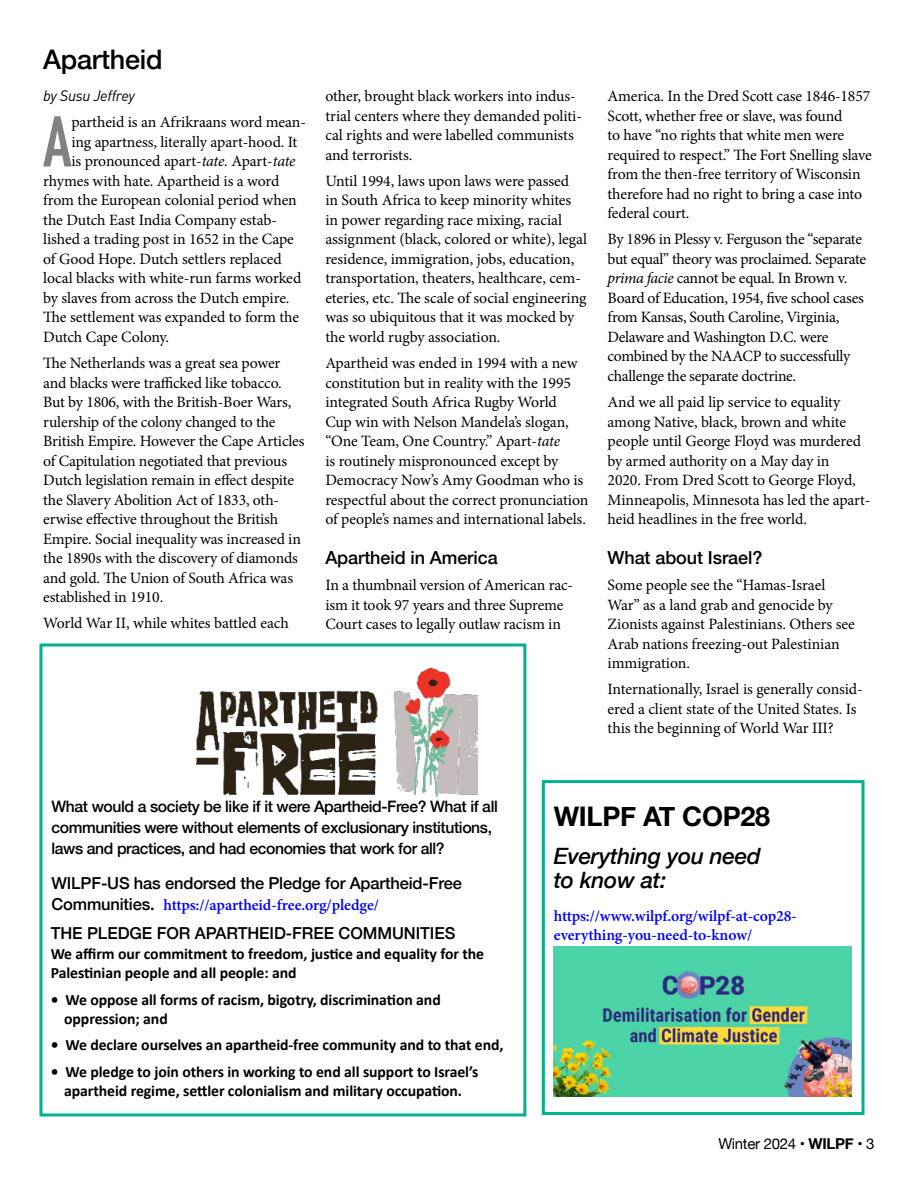
<style>
.page{position:relative;width:918px;height:1188px;background:#fff}
.page>*{position:absolute;margin:0;border:0;box-sizing:border-box;transform-origin:0 0}
.t1{font:700 70.5px "DIN Condensed";color:#808285}
.t2{font:700 27px "Helvetica Neue";letter-spacing:-.01em;color:#000}
.t3{font:500 27px "Helvetica Neue";letter-spacing:-.01em;color:#000}
.t4{font:italic 500 22.5px/24px "Helvetica Neue";letter-spacing:-.01em;color:#000}
.t5{font:500 18px "Helvetica Neue";letter-spacing:-.005em;color:#000}
.t6{font:500 16.5px "Helvetica Neue";letter-spacing:-.01em;color:#000}
.t7{font:15.75px/19.5px "Minion Pro";letter-spacing:-.01em;color:#000}
.t8{font:700 15.75px/19.5px "Calibri";letter-spacing:-.005em;color:#000}
.t9{font:500 15.75px/21px "Helvetica Neue";letter-spacing:-.025em;color:#000}
.t10{font:600 15.75px/19.5px "Minion Pro";letter-spacing:-.005em;color:#00f}
.t11{font:15px "Helvetica Neue";letter-spacing:-.02em;color:#000}
.t12{font:italic 15px "DINOT";letter-spacing:-.02em;color:#000}
.s1{font-style:italic}
.s2{font-family:"Helvetica Neue";font-weight:500;font-size:16.5px;color:#000}
.s3{font-weight:700}
</style>
<div class="page">
<img style="left:197px;top:669px;width:281px;height:128px">
<img style="left:554px;top:947px;width:298px;height:150px">
<div style="left:542px;top:780px;width:323px;height:335px;border:3px solid #00b38c"></div>
<div style="left:39px;top:644px;width:487px;height:472px;border:3px solid #00b38c"></div>
<h2 class="t3" style="left:43px;top:38px;width:121px">Apartheid</h2>
<p class="t12" style="left:43px;top:86px;width:93px">by Susu Jeffrey</p>
<h1 class="t1" style="left:43px;top:94px;width:30px">A</h1>
<p class="t7" style="left:71px;top:113px;width:236px">partheid is an Afrikraans word mean-</p>
<p class="t7" style="left:71px;top:132px;width:227px">ing apartness, literally apart-hood. It</p>
<p class="t7" style="left:71px;top:152px;width:226px">is pronounced apart-<span class="s1">tate.</span> Apart-<span class="s1">tate</span></p>
<p class="t7" style="left:43px;top:171px;width:238px">rhymes with hate. Apartheid is a word</p>
<p class="t7" style="left:43px;top:191px;width:255px">from the European colonial period when</p>
<p class="t7" style="left:43px;top:210px;width:235px">the Dutch East India Company estab-</p>
<p class="t7" style="left:43px;top:230px;width:252px">lished a trading post in 1652 in the Cape</p>
<p class="t7" style="left:43px;top:249px;width:240px">of Good Hope. Dutch settlers replaced</p>
<p class="t7" style="left:43px;top:269px;width:260px">local blacks with white-run farms worked</p>
<p class="t7" style="left:43px;top:288px;width:248px">by slaves from across the Dutch empire.</p>
<p class="t7" style="left:43px;top:308px;width:258px">The settlement was expanded to form the</p>
<p class="t7" style="left:43px;top:327px;width:128px">Dutch Cape Colony.</p>
<p class="t7" style="left:43px;top:354px;width:263px">The Netherlands was a great sea power and blacks were trafficked like tobacco.<br>But by 1806, with the British-Boer Wars, rulership of the colony changed to the British Empire. However the Cape Articles of Capitulation negotiated that previous Dutch legislation remain in effect despite the Slavery Abolition Act of 1833, oth&shy;erwise effective throughout the British Empire. Social inequality was increased in the 1890s with the discovery of diamonds and gold. The Union of South Africa was established in 1910.</p>
<p class="t7" style="left:43px;top:614px;width:247px">World War II, while whites battled each</p>
<p class="t7" style="left:325px;top:86px;width:258px">other, brought black workers into indus&shy;trial centers where they demanded politi&shy;cal rights and were labelled communists and terrorists.</p>
<p class="t7" style="left:325px;top:171px;width:263px">Until 1994, laws upon laws were passed<br>in South Africa to keep minority whites in power regarding race mixing, racial assignment (black, colored or white), legal residence, immigration, jobs, education, transportation, theaters, healthcare, cem&shy;eteries, etc. The scale of social engineering was so ubiquitous that it was mocked by the world rugby association.</p>
<p class="t7" style="left:325px;top:353px;width:265px">Apartheid was ended in 1994 with a new constitution but in reality with the 1995 integrated South Africa Rugby World<br>Cup win with Nelson Mandela’s slogan, “One Team, One Country.” Apart-<span class="s1">tate<br></span>is routinely mispronounced except by Democracy Now’s Amy Goodman who is respectful about the correct pronunciation of people’s names and international labels.</p>
<p class="t5" style="left:325px;top:543px;width:174px">Apartheid in America</p>
<p class="t7" style="left:325px;top:576px;width:249px">In a thumbnail version of American rac&shy;ism it took 97 years and three Supreme<br>Court cases to legally outlaw racism in</p>
<p class="t7" style="left:608px;top:87px;width:266px">America. In the Dred Scott case 1846-1857<br>Scott, whether free or slave, was found<br>to have “no rights that white men were required to respect.” The Fort Snelling slave from the then-free territory of Wisconsin therefore had no right to bring a case into federal court.</p>
<p class="t7" style="left:608px;top:230px;width:260px">By 1896 in Plessy v. Ferguson the “separate but equal” theory was proclaimed. Separate <span class="s1">prima facie</span> cannot be equal. In Brown v.<br>Board of Education, 1954, five school cases from Kansas, South Caroline, Virginia, Delaware and Washington D.C. were combined by the NAACP to successfully challenge the separate doctrine.</p>
<p class="t7" style="left:608px;top:392px;width:265px">And we all paid lip service to equality among Native, black, brown and white people until George Floyd was murdered by armed authority on a May day in<br>2020. From Dred Scott to George Floyd, Minneapolis, Minnesota has led the apart&shy;heid headlines in the free world.</p>
<p class="t5" style="left:608px;top:543px;width:156px">What about Israel?</p>
<p class="t7" style="left:608px;top:576px;width:249px">Some people see the “Hamas-Israel War” as a land grab and genocide by Zionists against Palestinians. Others see Arab nations freezing-out Palestinian immigration.</p>
<p class="t7" style="left:608px;top:680px;width:257px">Internationally, Israel is generally consid&shy;ered a client state of the United States. Is this the beginning of World War III?</p>
<p class="t9" style="left:51px;top:795px;width:448px">What would a society be like if it were Apartheid-Free? What if all communities were without elements of exclusionary institutions, laws and practices, and had economies that work for all?</p>
<p class="t6" style="left:51px;top:870px;width:412px">WILPF-US has endorsed the Pledge for Apartheid-Free</p>
<p class="t10" style="left:51px;top:895px;width:329px"><span class="s2">Communities.</span> https://apartheid-free.org/pledge/</p>
<p class="t6" style="left:51px;top:920px;width:406px">THE PLEDGE FOR APARTHEID-FREE COMMUNITIES</p>
<p class="t8" style="left:51px;top:944px;width:435px">We affirm our commitment to freedom, justice and equality for the<br>Palestinian people and all people: and</p>
<p class="t8" style="left:64px;top:990px;width:378px;text-indent:-13px">• We oppose all forms of racism, bigotry, discrimination and oppression; and</p>
<p class="t8" style="left:51px;top:1035px;width:454px">• We declare ourselves an apartheid-free community and to that end,</p>
<p class="t8" style="left:51px;top:1062px;width:429px;text-align:center">• We pledge to join others in working to end all support to Israel’s apartheid regime, settler colonialism and military occupation.</p>
<h2 class="t2" style="left:554px;top:796px;width:218px">WILPF AT COP28</h2>
<h3 class="t4" style="left:554px;top:842px;width:209px">Everything you need to know at:</h3>
<p class="t10" style="left:554px;top:906px;width:245px">https://www.wilpf.org/wilpf-at-cop28- everything-you-need-to-know/</p>
<p class="t11" style="left:718px;top:1132px;width:158px">Winter 2024 • <span class="s3">WILPF</span> • 3</p>
</div>
